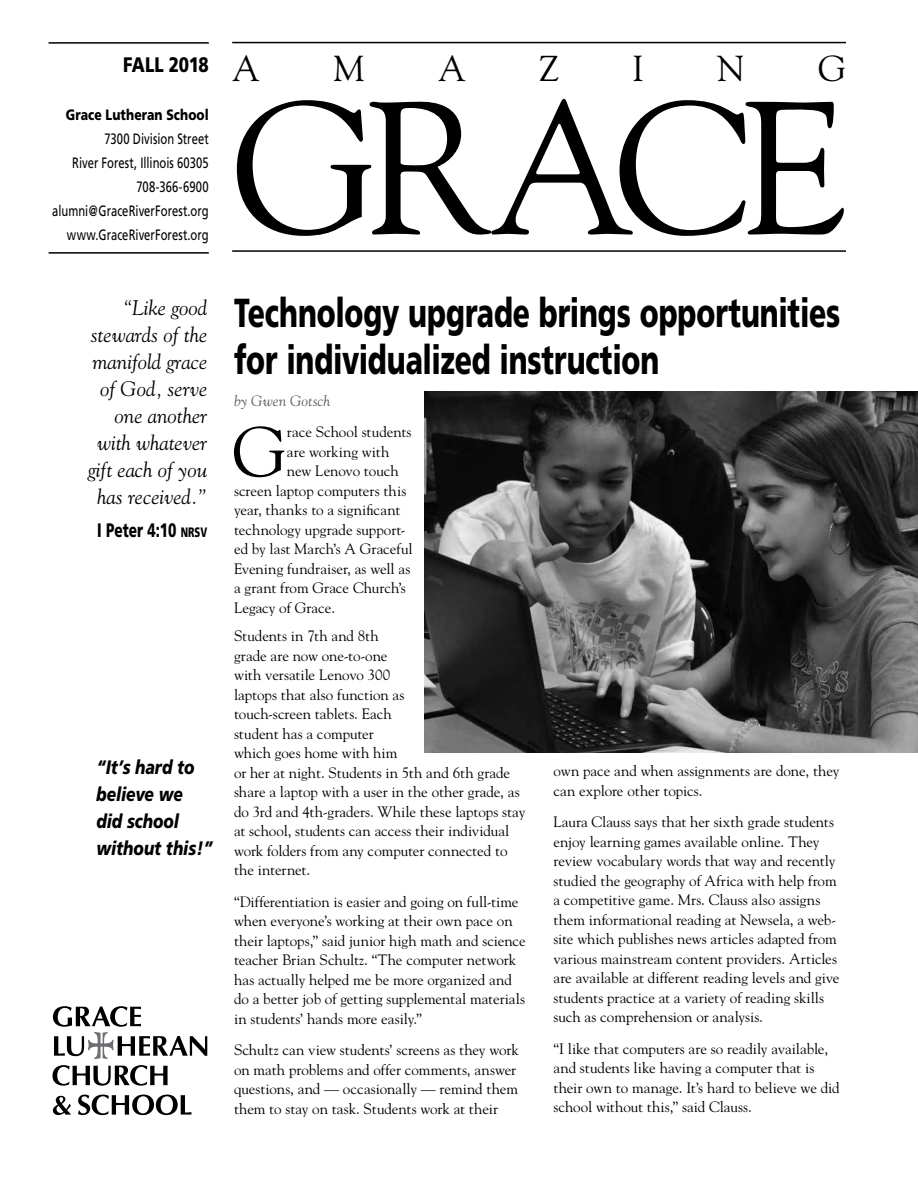
<style>
.page{position:relative;width:918px;height:1188px;background:#fff}
.page>*{position:absolute;margin:0;border:0;box-sizing:border-box;transform-origin:0 0}
.t1{font:187.5px "Goudy Std";letter-spacing:-.05em;color:#000}
.t2{font:70.35px "Goudy Std";color:#000}
.t3{font:900 40.5px/46.5px "Frutiger";letter-spacing:-.005em;color:#000;scale:.7 1}
.t4{font:36px "Goudy Std";color:#000}
.t5{font:italic 21px/27px "Goudy";color:#000;text-align:right}
.t6{font:900 21px "Frutiger";letter-spacing:-.02em;color:#000;scale:.8 1}
.t7{font:italic 900 19.5px/27px "Frutiger";letter-spacing:-.01em;color:#000;scale:.8 1}
.t8{font:900 19.5px "Frutiger";color:#000;scale:.7 1}
.t9{font:15px/19.5px "Goudy Std";letter-spacing:-.005em;color:#000}
.t10{font:15px/24px "Frutiger";letter-spacing:.005em;color:#000;text-align:right;scale:.75 1}
.t11{font:900 15px "Frutiger";letter-spacing:.01em;color:#000;scale:.81 1}
.t12{font:italic 15px "Goudy";color:#58595b}
.s1{font-size:13.65px}
</style>
<div class="page">
<hr style="left:49px;top:42px;width:160px;height:2px;background:#000">
<hr style="left:49px;top:252px;width:160px;height:2px;background:#000">
<svg style="left:52px;top:1065px;width:116px;height:21px"></svg>
<svg style="left:53px;top:1096px;width:18px;height:19px"></svg>
<svg style="left:78px;top:1095px;width:114px;height:20px"></svg>
<svg style="left:53px;top:1006px;width:154px;height:53px"></svg>
<hr style="left:232px;top:42px;width:614px;height:1px;background:#000">
<hr style="left:232px;top:250px;width:614px;height:2px;background:#000">
<img style="left:425px;top:392px;width:493px;height:361px">
<h3 class="t6" style="left:123px;top:52px;width:108px">FALL 2018</h3>
<p class="t11" style="left:66px;top:106px;width:178px">Grace Lutheran School</p>
<p class="t10" style="left:52px;top:127px;width:210px">7300 Division Street<br>River Forest, Illinois 60305<br>708-366-6900 alumni@GraceRiverForest.org www.GraceRiverForest.org</p>
<h3 class="t4" style="left:232px;top:46px;width:30px">A</h3>
<h3 class="t4" style="left:333px;top:46px;width:34px">M</h3>
<h3 class="t4" style="left:438px;top:46px;width:30px">A</h3>
<h3 class="t4" style="left:539px;top:46px;width:22px">Z</h3>
<h3 class="t4" style="left:632px;top:46px;width:13px">I</h3>
<h3 class="t4" style="left:717px;top:46px;width:30px">N</h3>
<h3 class="t4" style="left:818px;top:46px;width:30px">G</h3>
<h1 class="t1" style="left:232px;top:53px;width:615px">GRACE</h1>
<h3 class="t5" style="left:88px;top:294px;width:121px">“Like good stewards of the manifold grace of God, serve one another with whatever gift each of you has received.”</h3>
<h3 class="t8" style="left:97px;top:518px;width:159px">I Peter 4:10 <span class="s1">NRSV</span></h3>
<h3 class="t7" style="left:97px;top:754px;width:147px">“It’s hard to believe we did school without this!”</h3>
<h3 class="t3" style="left:234px;top:290px;width:868px">Technology upgrade brings opportunities for individualized instruction</h3>
<p class="t12" style="left:234px;top:392px;width:98px">by Gwen Gotsch</p>
<h2 class="t2" style="left:232px;top:408px;width:56px">G</h2>
<p class="t9" style="left:287px;top:422px;width:126px">race School students</p>
<p class="t9" style="left:287px;top:442px;width:104px">are working with</p>
<p class="t9" style="left:287px;top:461px;width:113px">new Lenovo touch</p>
<p class="t9" style="left:234px;top:481px;width:174px">screen laptop computers this</p>
<p class="t9" style="left:234px;top:500px;width:168px">year, thanks to a significant</p>
<p class="t9" style="left:234px;top:520px;width:173px">technology upgrade support-</p>
<p class="t9" style="left:234px;top:539px;width:180px">ed by last March’s A Graceful</p>
<p class="t9" style="left:234px;top:559px;width:178px">Evening fundraiser, as well as</p>
<p class="t9" style="left:234px;top:578px;width:173px">a grant from Grace Church’s</p>
<p class="t9" style="left:234px;top:598px;width:103px">Legacy of Grace.</p>
<p class="t9" style="left:234px;top:626px;width:293px">Students in 7th and 8th<br>grade are now one-to-one<br>with versatile Lenovo 300<br>laptops that also function as<br>touch-screen tablets. Each<br>student has a computer<br>which goes home with him<br>or her at night. Students in 5th and 6th grade share a laptop with a user in the other grade, as do 3rd and 4th-graders. While these laptops stay at school, students can access their individual work folders from any computer connected to the internet.</p>
<p class="t9" style="left:234px;top:892px;width:293px">“Differentiation is easier and going on full-time when everyone’s working at their own pace on their laptops,” said junior high math and science teacher Brian Schultz. “The computer network has actually helped me be more organized and do a better job of getting supplemental materials in students’ hands more easily.”</p>
<p class="t9" style="left:234px;top:1040px;width:286px">Schultz can view students’ screens as they work on math problems and offer comments, answer questions, and — occasionally — remind them them to stay on task. Students work at their</p>
<p class="t9" style="left:554px;top:761px;width:288px">own pace and when assignments are done, they can explore other topics.</p>
<p class="t9" style="left:554px;top:812px;width:288px">Laura Clauss says that her sixth grade students enjoy learning games available online. They review vocabulary words that way and recently studied the geography of Africa with help from a competitive game. Mrs. Clauss also assigns them informational reading at Newsela, a web&shy;site which publishes news articles adapted from various mainstream content providers. Articles are available at different reading levels and give students practice at a variety of reading skills such as comprehension or analysis.</p>
<p class="t9" style="left:554px;top:1039px;width:288px">“I like that computers are so readily available, and students like having a computer that is their own to manage. It’s hard to believe we did school without this,” said Clauss.</p>
</div>
